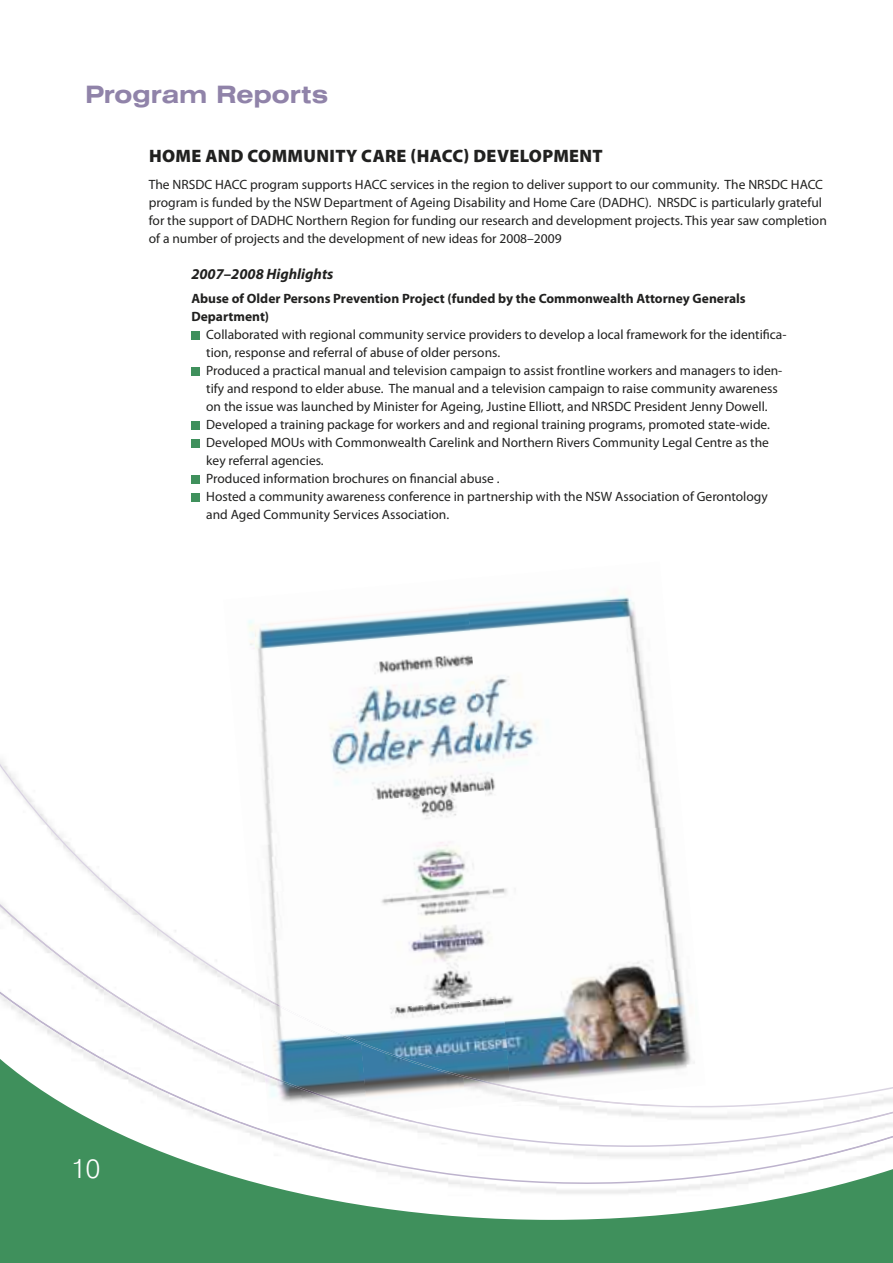
<style>
.page{position:relative;width:893px;height:1263px;background:#fff}
.page>*{position:absolute;margin:0;border:0;box-sizing:border-box;transform-origin:0 0}
.t1{font:300 27px "Swiss 721 BT";color:#fff}
.t2{font:700 expanded 24px "Swiss 721 BT";color:#9083a9}
.t3{font:900 18px "Myriad Pro";letter-spacing:.02em;color:#212120}
.t4{font:italic 700 15px "Myriad Pro";color:#212120}
.t5{font:13.5px/18px "Myriad Pro";color:#212120}
.t6{font:700 13.5px/18px "Myriad Pro";color:#212120}
</style>
<div class="page">
<svg style="left:0;top:339px;width:255px;height:710px"></svg>
<svg style="left:0;top:1049px;width:893px;height:191px"></svg>
<div style="left:0;top:1240px;width:893px;height:23px;background:#3f905c"></div>
<div style="left:191px;top:331px;width:9px;height:8px;background:#3f905c"></div>
<div style="left:191px;top:367px;width:9px;height:8px;background:#3f905c"></div>
<div style="left:191px;top:421px;width:9px;height:8px;background:#3f905c"></div>
<div style="left:191px;top:439px;width:9px;height:8px;background:#3f905c"></div>
<div style="left:191px;top:475px;width:9px;height:8px;background:#3f905c"></div>
<div style="left:191px;top:493px;width:9px;height:8px;background:#3f905c"></div>
<img style="left:678px;top:1097px;width:17px;height:9px">
<img style="left:564px;top:1097px;width:114px;height:9px">
<img style="left:255px;top:1075px;width:3px;height:31px">
<img style="left:255px;top:1049px;width:3px;height:20px">
<svg style="left:255px;top:1069px;width:3px;height:6px"></svg>
<img style="left:223px;top:561px;width:409px;height:91px">
<img style="left:227px;top:647px;width:28px;height:320px">
<img style="left:695px;top:1049px;width:11px;height:37px">
<img style="left:269px;top:1121px;width:22px;height:2px">
<img style="left:267px;top:1106px;width:112px;height:15px">
<img style="left:384px;top:1106px;width:89px;height:7px">
<img style="left:350px;top:1106px;width:34px;height:8px">
<img style="left:258px;top:1049px;width:102px;height:57px">
<img style="left:360px;top:1076px;width:102px;height:30px">
<img style="left:462px;top:1098px;width:102px;height:8px">
<img style="left:265px;top:1073px;width:90px;height:33px">
<img style="left:255px;top:602px;width:211px;height:188px">
<img style="left:466px;top:602px;width:196px;height:223px">
<img style="left:255px;top:790px;width:248px;height:211px">
<img style="left:488px;top:825px;width:207px;height:272px">
<img style="left:260px;top:998px;width:247px;height:74px">
<img style="left:361px;top:1050px;width:151px;height:47px">
<img style="left:257px;top:993px;width:105px;height:44px">
<img style="left:311px;top:1019px;width:156px;height:57px">
<img style="left:416px;top:1053px;width:155px;height:45px">
<h2 class="t2" style="left:85px;top:80px;width:245px">Program Reports</h2>
<h3 class="t3" style="left:149px;top:146px;width:455px">HOME AND COMMUNITY CARE (HACC) DEVELOPMENT</h3>
<p class="t5" style="left:149px;top:176px;width:679px">The NRSDC HACC program supports HACC services in the region to deliver support to our community. The NRSDC HACC program is funded by the NSW Department of Ageing Disability and Home Care (DADHC). NRSDC is particularly grateful for the support of DADHC Northern Region for funding our research and development projects. This year saw completion of a number of projects and the development of new ideas for 2008–2009</p>
<p class="t4" style="left:191px;top:266px;width:144px">2007–2008 Highlights</p>
<p class="t6" style="left:191px;top:290px;width:556px">Abuse of Older Persons Prevention Project (funded by the Commonwealth Attorney Generals<br>Department)</p>
<p class="t5" style="left:206px;top:326px;width:582px">Collaborated with regional community service providers to develop a local framework for the identifica&shy;tion, response and referral of abuse of older persons.<br>Produced a practical manual and television campaign to assist frontline workers and managers to iden&shy;tify and respond to elder abuse. The manual and a television campaign to raise community awareness on the issue was launched by Minister for Ageing, Justine Elliott, and NRSDC President Jenny Dowell.<br>Developed a training package for workers and and regional training programs, promoted state-wide.<br>Developed MOUs with Commonwealth Carelink and Northern Rivers Community Legal Centre as the key referral agencies.<br>Produced information brochures on financial abuse .<br>Hosted a community awareness conference in partnership with the NSW Association of Gerontology and Aged Community Services Association.</p>
<h1 class="t1" style="left:71px;top:1152px;width:30px">10</h1>
</div>
